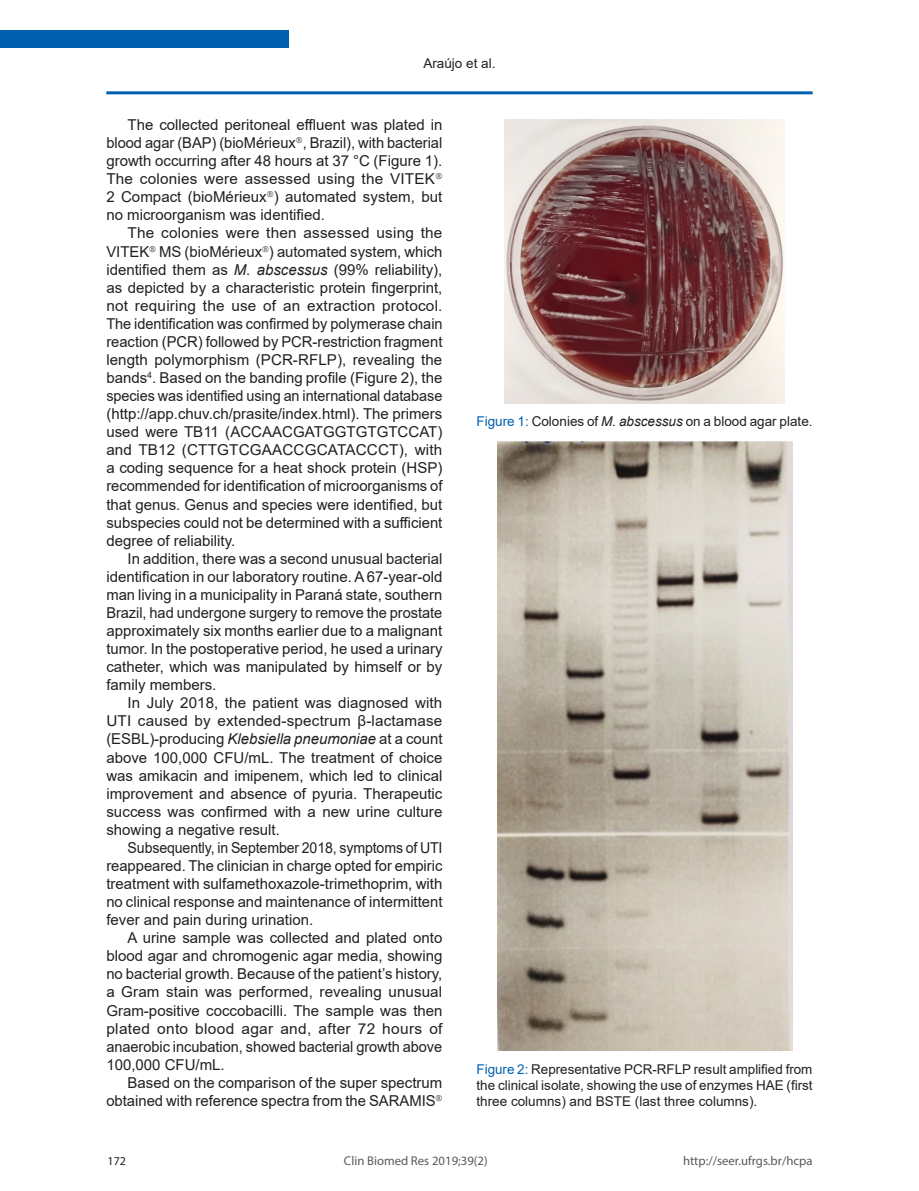
<style>
.page{position:relative;width:919px;height:1191px;background:#fff}
.page>*{position:absolute;margin:0;border:0;box-sizing:border-box;transform-origin:0 0}
.Paragraph{font:15px/18px "Arial";color:#231f20;text-align:justify}
.Paragraph-2{font:15px/18px "Arial";color:#231f20;text-align:justify;scale:.94 1}
.FigureCaption{font:13.5px/16.2px "Arial";color:#231f20;text-align:justify}
.t1{font:12.75px "Myriad Pro";color:#58595b}
.t2{font:12px "Myriad Pro";color:#231f20}
.s1{font-style:italic}
.s2{color:#005fae}
</style>
<div class="page">
<div style="left:0;top:30px;width:288px;height:18px;background:#005fae"></div>
<hr style="left:106px;top:91px;width:706px;height:3px;background:#005fae">
<img style="left:504px;top:119px;width:280px;height:284px">
<img style="left:497px;top:441px;width:295px;height:610px">
<p class="FigureCaption" style="left:423px;top:55px;width:74px">Araújo et al.</p>
<p class="Paragraph" style="left:106px;top:116px;width:337px;text-align:left;text-indent:21px">The collected peritoneal effluent was plated in blood agar (BAP) (bioMérieux , Brazil), with bacterial growth occurring after 48 hours at 37 °C (Figure 1).<br>The colonies were assessed using the VITEK 2 Compact (bioMérieux ) automated system, but no microorganism was identified.</p>
<p class="Paragraph" style="left:106px;top:224px;width:338px;text-indent:21px">The colonies were then assessed using the VITEK MS (bioMérieux ) automated system, which identified them as <span class="s1">M. abscessus</span> (99% reliability), as depicted by a characteristic protein fingerprint, not requiring the use of an extraction protocol.<br>The identification was confirmed by polymerase chain reaction (PCR) followed by PCR-restriction fragment length polymorphism (PCR-RFLP), revealing the bands<sup>4</sup>. Based on the banding profile (Figure 2), the species was identified using an international database (http://app.chuv.ch/prasite/index.html). The primers used were TB11 (ACCAACGATGGTGTGTCCAT) and TB12 (CTTGTCGAACCGCATACCCT), with a coding sequence for a heat shock protein (HSP) recommended for identification of microorganisms of that genus. Genus and species were identified, but subspecies could not be determined with a sufficient degree of reliability.</p>
<p class="Paragraph" style="left:106px;top:549px;width:337px;text-indent:21px">In addition, there was a second unusual bacterial identification in our laboratory routine. A 67-year-old man living in a municipality in Paraná state, southern Brazil, had undergone surgery to remove the prostate approximately six months earlier due to a malignant tumor. In the postoperative period, he used a urinary catheter, which was manipulated by himself or by family members.</p>
<p class="Paragraph" style="left:106px;top:694px;width:337px;text-indent:21px">In July 2018, the patient was diagnosed with UTI caused by extended-spectrum β-lactamase (ESBL)-producing <span class="s1">Klebsiella pneumoniae</span> at a count above 100,000 CFU/mL. The treatment of choice was amikacin and imipenem, which led to clinical improvement and absence of pyuria. Therapeutic success was confirmed with a new urine culture showing a negative result.</p>
<p class="Paragraph-2" style="left:106px;top:838px;width:359px;text-indent:21px">Subsequently, in September 2018, symptoms of UTI reappeared. The clinician in charge opted for empiric treatment with sulfamethoxazole-trimethoprim, with no clinical response and maintenance of intermittent fever and pain during urination.</p>
<p class="Paragraph" style="left:106px;top:929px;width:338px;text-indent:21px">A urine sample was collected and plated onto blood agar and chromogenic agar media, showing no bacterial growth. Because of the patient’s history, a Gram stain was performed, revealing unusual Gram-positive coccobacilli. The sample was then plated onto blood agar and, after 72 hours of anaerobic incubation, showed bacterial growth above 100,000 CFU/mL.</p>
<p class="Paragraph" style="left:106px;top:1073px;width:337px;text-indent:21px">Based on the comparison of the super spectrum obtained with reference spectra from the SARAMIS</p>
<p class="FigureCaption" style="left:476px;top:413px;width:337px"><span class="s2">Figure 1:</span> Colonies of <span class="s1">M. abscessus</span> on a blood agar plate.</p>
<p class="FigureCaption" style="left:476px;top:1060px;width:338px"><span class="s2">Figure 2:</span> Representative PCR-RFLP result amplified from the clinical isolate, showing the use of enzymes HAE (first three columns) and BSTE (last three columns).</p>
<p class="t2" style="left:108px;top:1153px;width:20px">172</p>
<p class="t1" style="left:344px;top:1153px;width:145px">Clin Biomed Res 2019;39(2)</p>
<p class="t1" style="left:683px;top:1153px;width:131px">http://seer.ufrgs.br/hcpa</p>
</div>
